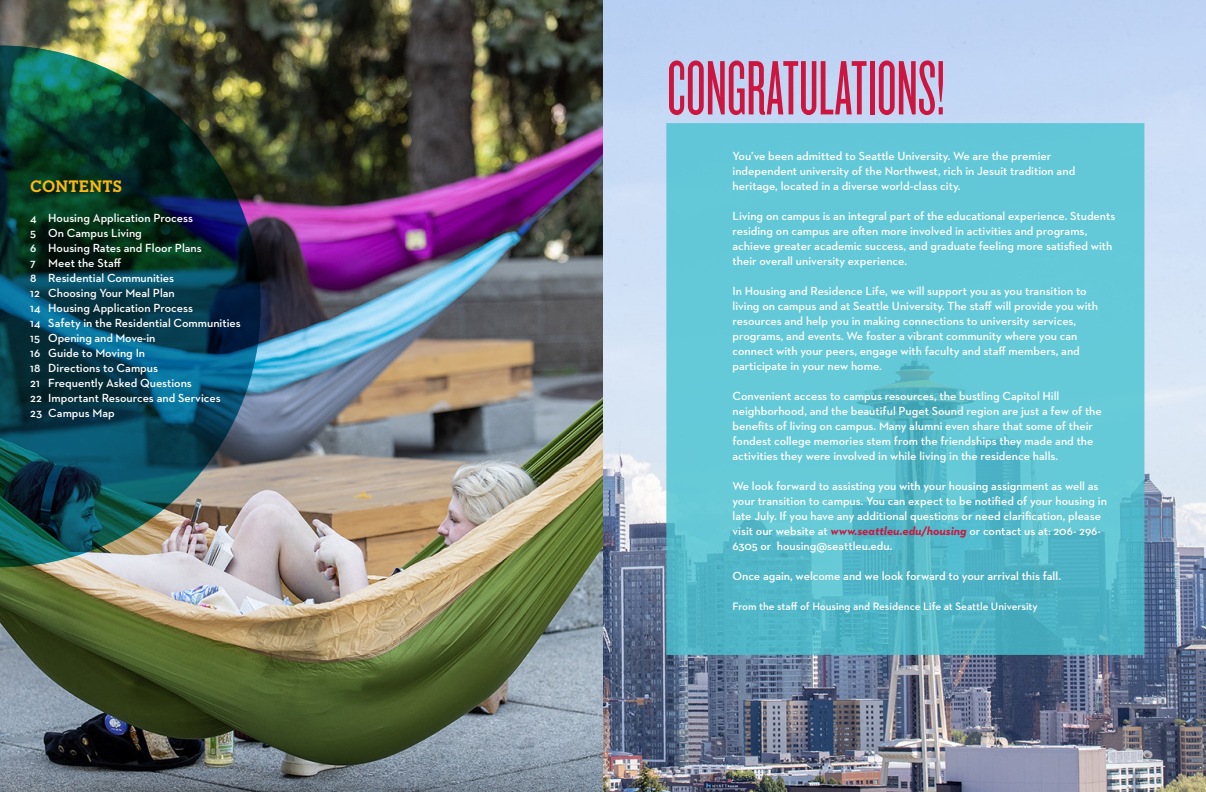
<style>
.page{position:relative;width:1206px;height:792px;background:#fff}
.page>*{position:absolute;margin:0;border:0;box-sizing:border-box;transform-origin:0 0}
.t1{font:80px "Knockout 26 Junior Flywght";color:#cd163f}
.t2{font:700 17px "Neutraface Slab Text";letter-spacing:.01em;color:#fdb913}
.t3{font:600 12px/15px "Neutraface 2 Text";color:#fff}
.t4{font:600 11px "Neutraface 2 Text";color:#fff}
.s1{font-weight:700;font-style:italic;color:#cd163f}
</style>
<div class="page">
<img style="left:246px;top:0;width:960px;height:792px">
<img style="left:0;top:1px;width:603px;height:791px">
<img style="left:0;top:46px;width:261px;height:521px">
<svg style="left:666px;top:123px;width:478px;height:532px;background:#5dc3d2"></svg>
<h2 class="t2" style="left:30px;top:176px;width:93px">CONTENTS</h2>
<p class="t3" style="left:30px;top:211px;width:212px">4 Housing Application Process<br>5 On Campus Living<br>6 Housing Rates and Floor Plans<br>7 Meet the Staff<br>8 Residential Communities<br>12 Choosing Your Meal Plan<br>14 Housing Application Process<br>14 Safety in the Residential Communities<br>15 Opening and Move-in<br>16 Guide to Moving In<br>18 Directions to Campus<br>21 Frequently Asked Questions<br>22 Important Resources and Services<br>23 Campus Map</p>
<h1 class="t1" style="left:667px;top:44px;width:280px">CONGRATULATIONS!</h1>
<p class="t3" style="left:733px;top:149px;width:344px">You’ve been admitted to Seattle University. We are the premier independent university of the Northwest, rich in Jesuit tradition and heritage, located in a diverse world-class city.</p>
<p class="t3" style="left:733px;top:209px;width:384px">Living on campus is an integral part of the educational experience. Students residing on campus are often more involved in activities and programs, achieve greater academic success, and graduate feeling more satisfied with their overall university experience.</p>
<p class="t3" style="left:733px;top:284px;width:367px">In Housing and Residence Life, we will support you as you transition to living on campus and at Seattle University. The staff will provide you with resources and help you in making connections to university services, programs, and events. We foster a vibrant community where you can connect with your peers, engage with faculty and staff members, and participate in your new home.</p>
<p class="t3" style="left:733px;top:389px;width:371px">Convenient access to campus resources, the bustling Capitol Hill neighborhood, and the beautiful Puget Sound region are just a few of the benefits of living on campus. Many alumni even share that some of their fondest college memories stem from the friendships they made and the activities they were involved in while living in the residence halls.</p>
<p class="t3" style="left:733px;top:479px;width:376px">We look forward to assisting you with your housing assignment as well as your transition to campus. You can expect to be notified of your housing in late July. If you have any additional questions or need clarification, please visit our website at <span class="s1">www.seattleu.edu/housing</span> or contact us at: 206- 296- 6305 or housing@seattleu.edu.</p>
<p class="t3" style="left:733px;top:569px;width:330px">Once again, welcome and we look forward to your arrival this fall.</p>
<p class="t4" style="left:733px;top:600px;width:307px">From the staff of Housing and Residence Life at Seattle University</p>
</div>
